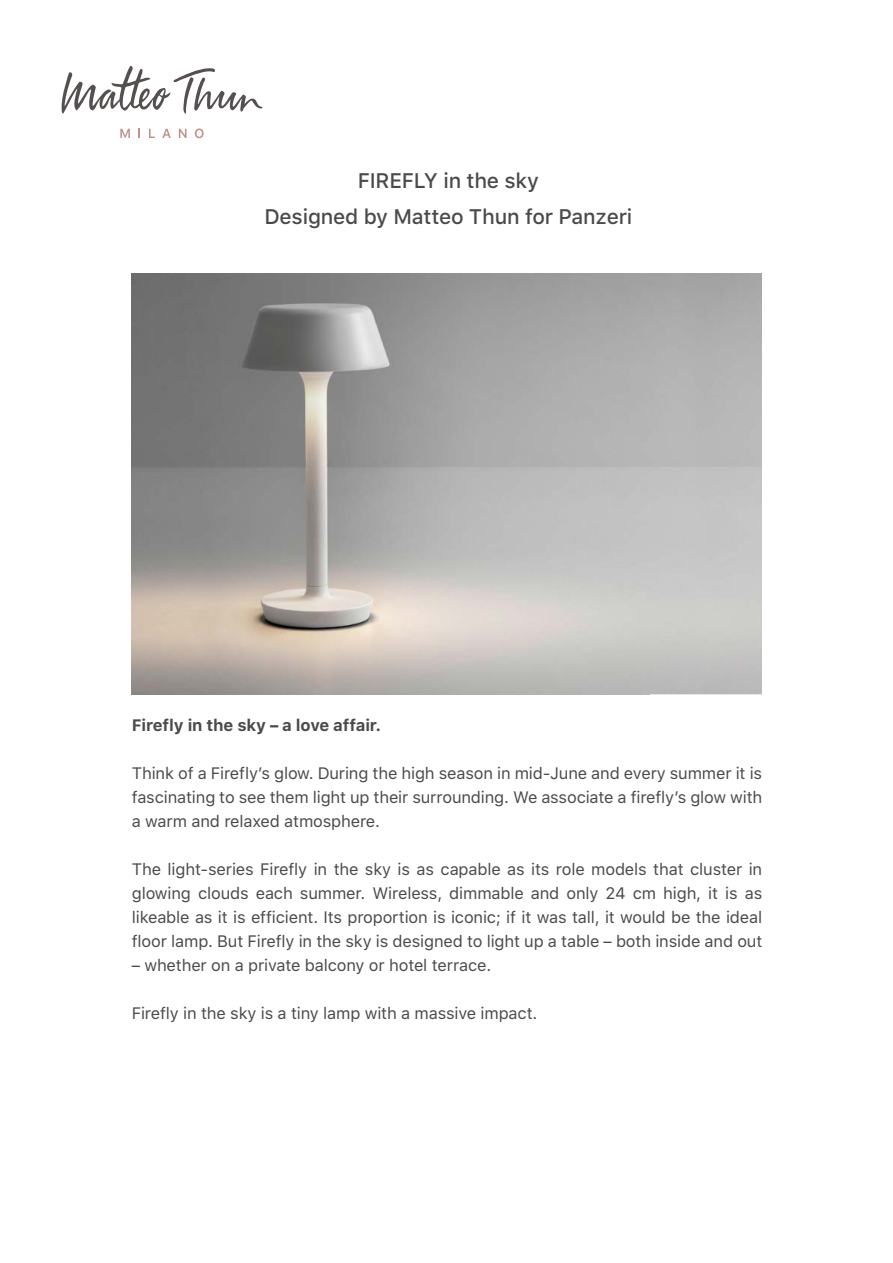
<style>
.page{position:relative;width:893px;height:1263px;background:#fff}
.page>*{position:absolute;margin:0;border:0;box-sizing:border-box;transform-origin:0 0}
.t1{font:500 21px/36px "SF Pro Text";letter-spacing:-.01em;color:#4a4a49;text-align:center}
.t2{font:16.5px/24px "SF Pro Text";letter-spacing:-.01em;color:#4a4a49;text-align:justify}
.t3{font:700 16.5px "SF Pro Text";letter-spacing:-.01em;color:#4a4a49}
</style>
<div class="page">
<svg style="left:61px;top:66px;width:202px;height:48px"></svg>
<svg style="left:120px;top:129px;width:10px;height:9px"></svg>
<svg style="left:149px;top:129px;width:6px;height:9px"></svg>
<svg style="left:162px;top:129px;width:9px;height:9px"></svg>
<svg style="left:179px;top:129px;width:7px;height:9px"></svg>
<svg style="left:195px;top:128px;width:9px;height:10px"></svg>
<img style="left:131px;top:274px;width:631px;height:420px">
<p class="t1" style="left:264px;top:164px;width:369px">FIREFLY in the sky<br>Designed by Matteo Thun for Panzeri</p>
<p class="t3" style="left:132px;top:715px;width:251px">Firefly in the sky – a love affair.</p>
<p class="t2" style="left:132px;top:761px;width:632px">Think of a Firefly’s glow. During the high season in mid-June and every summer it is fascinating to see them light up their surrounding. We associate a firefly’s glow with a warm and relaxed atmosphere.</p>
<p class="t2" style="left:132px;top:858px;width:632px">The light-series Firefly in the sky is as capable as its role models that cluster in glowing clouds each summer. Wireless, dimmable and only 24 cm high, it is as likeable as it is efficient. Its proportion is iconic; if it was tall, it would be the ideal floor lamp. But Firefly in the sky is designed to light up a table – both inside and out</p>
<p class="t2" style="left:132px;top:954px;width:361px">– whether on a private balcony or hotel terrace.</p>
<p class="t2" style="left:132px;top:1002px;width:407px">Firefly in the sky is a tiny lamp with a massive impact.</p>
</div>
